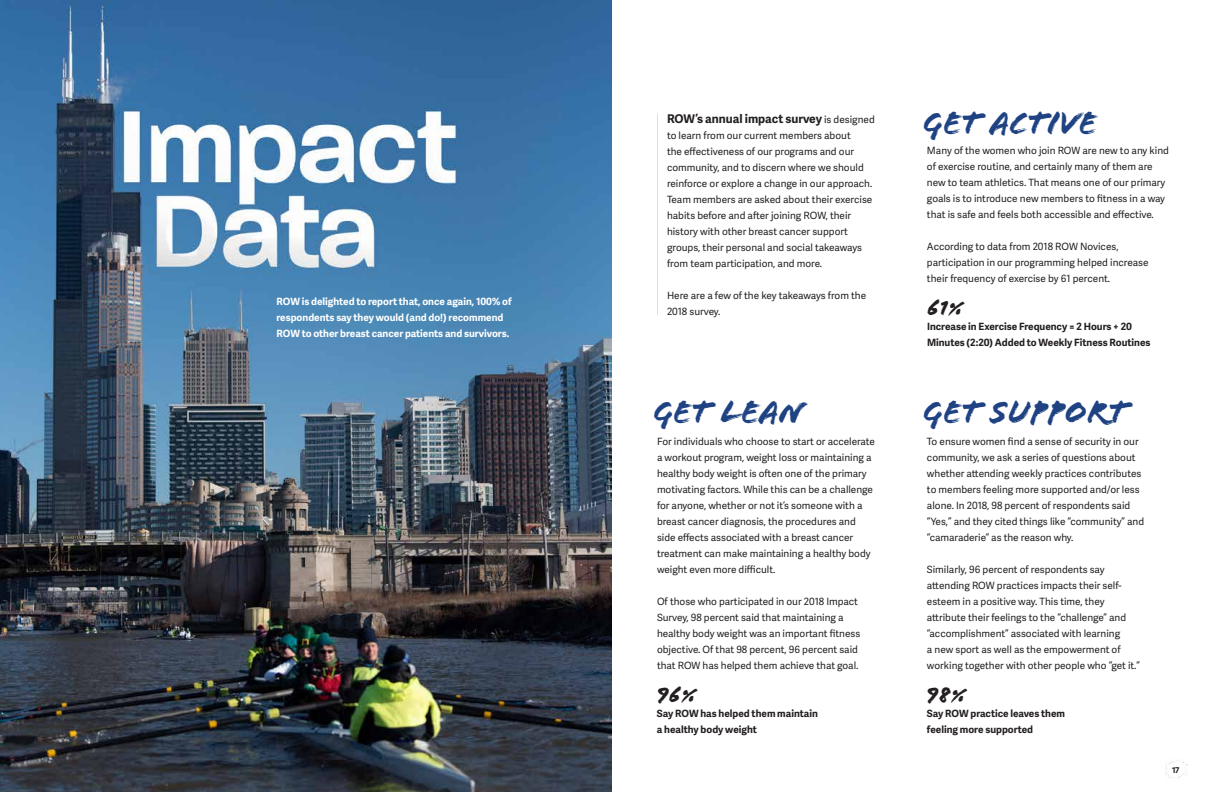
<style>
.page{position:relative;width:1224px;height:792px;background:#fff}
.page>*{position:absolute;margin:0;border:0;box-sizing:border-box;transform-origin:0 0}
.t1{font:34px "Flood Std";color:#1f4283}
.t2{font:22px "Flood Std";color:#231f20}
.t3{font:700 12px "Adelle Sans";color:#231f20}
.t4{font:10px/16px "Adelle Sans";color:#231f20}
.t5{font:700 10px/16px "Adelle Sans";color:#231f20}
.t6{font:700 10px/16px "Adelle Sans";color:#fff}
.t7{font:700 8px "Adelle Sans";color:#231f20}
.s1{font-weight:400;font-size:10px}
</style>
<div class="page">
<hr style="left:657px;top:114px;width:1px;height:201px;background:#fdef49">
<img style="left:0;top:0;width:612px;height:792px">
<img style="left:1166px;top:761px;width:21px;height:17px">
<p class="t6" style="left:276px;top:293px;width:237px">ROW is delighted to report that, once again, 100% of respondents say they would (and do!) recommend<br>ROW to other breast cancer patients and survivors.</p>
<p class="t3" style="left:667px;top:110px;width:209px">ROW’s annual impact survey <span class="s1">is designed</span></p>
<p class="t4" style="left:667px;top:127px;width:207px">to learn from our current members about<br>the effectiveness of our programs and our community, and to discern where we should reinforce or explore a change in our approach.<br>Team members are asked about their exercise habits before and after joining ROW, their history with other breast cancer support groups, their personal and social takeaways from team participation, and more.</p>
<p class="t4" style="left:667px;top:287px;width:201px">Here are a few of the key takeaways from the<br>2018 survey.</p>
<h1 class="t1" style="left:923px;top:103px;width:176px">GET ACTIVE</h1>
<p class="t4" style="left:927px;top:142px;width:244px">Many of the women who join ROW are new to any kind of exercise routine, and certainly many of them are new to team athletics. That means one of our primary goals is to introduce new members to fitness in a way that is safe and feels both accessible and effective.</p>
<p class="t4" style="left:927px;top:238px;width:223px">According to data from 2018 ROW Novices, participation in our programming helped increase their frequency of exercise by 61 percent.</p>
<h2 class="t2" style="left:927px;top:295px;width:38px">61%</h2>
<p class="t5" style="left:927px;top:318px;width:225px">Increase in Exercise Frequency = 2 Hours + 20<br>Minutes (2:20) Added to Weekly Fitness Routines</p>
<h1 class="t1" style="left:653px;top:393px;width:153px">GET LEAN</h1>
<h1 class="t1" style="left:923px;top:393px;width:206px">GET SUPPORT</h1>
<p class="t4" style="left:657px;top:433px;width:220px">For individuals who choose to start or accelerate a workout program, weight loss or maintaining a healthy body weight is often one of the primary motivating factors. While this can be a challenge for anyone, whether or not it’s someone with a breast cancer diagnosis, the procedures and side effects associated with a breast cancer treatment can make maintaining a healthy body weight even more difficult.</p>
<p class="t4" style="left:657px;top:593px;width:205px">Of those who participated in our 2018 Impact Survey, 98 percent said that maintaining a healthy body weight was an important fitness objective. Of that 98 percent, 96 percent said that ROW has helped them achieve that goal.</p>
<h2 class="t2" style="left:657px;top:682px;width:41px">96%</h2>
<p class="t5" style="left:657px;top:705px;width:162px">Say ROW has helped them maintain a healthy body weight</p>
<p class="t4" style="left:927px;top:433px;width:219px">To ensure women find a sense of security in our community, we ask a series of questions about whether attending weekly practices contributes to members feeling more supported and/or less alone. In 2018, 98 percent of respondents said “Yes,” and they cited things like “community” and “camaraderie” as the reason why.</p>
<p class="t4" style="left:927px;top:561px;width:214px">Similarly, 96 percent of respondents say attending ROW practices impacts their self&shy;esteem in a positive way. This time, they attribute their feelings to the “challenge” and “accomplishment” associated with learning<br>a new sport as well as the empowerment of working together with other people who “get it.”</p>
<h2 class="t2" style="left:927px;top:682px;width:41px">98%</h2>
<p class="t5" style="left:927px;top:705px;width:140px">Say ROW practice leaves them feeling more supported</p>
<p class="t7" style="left:1172px;top:764px;width:9px">17</p>
</div>
